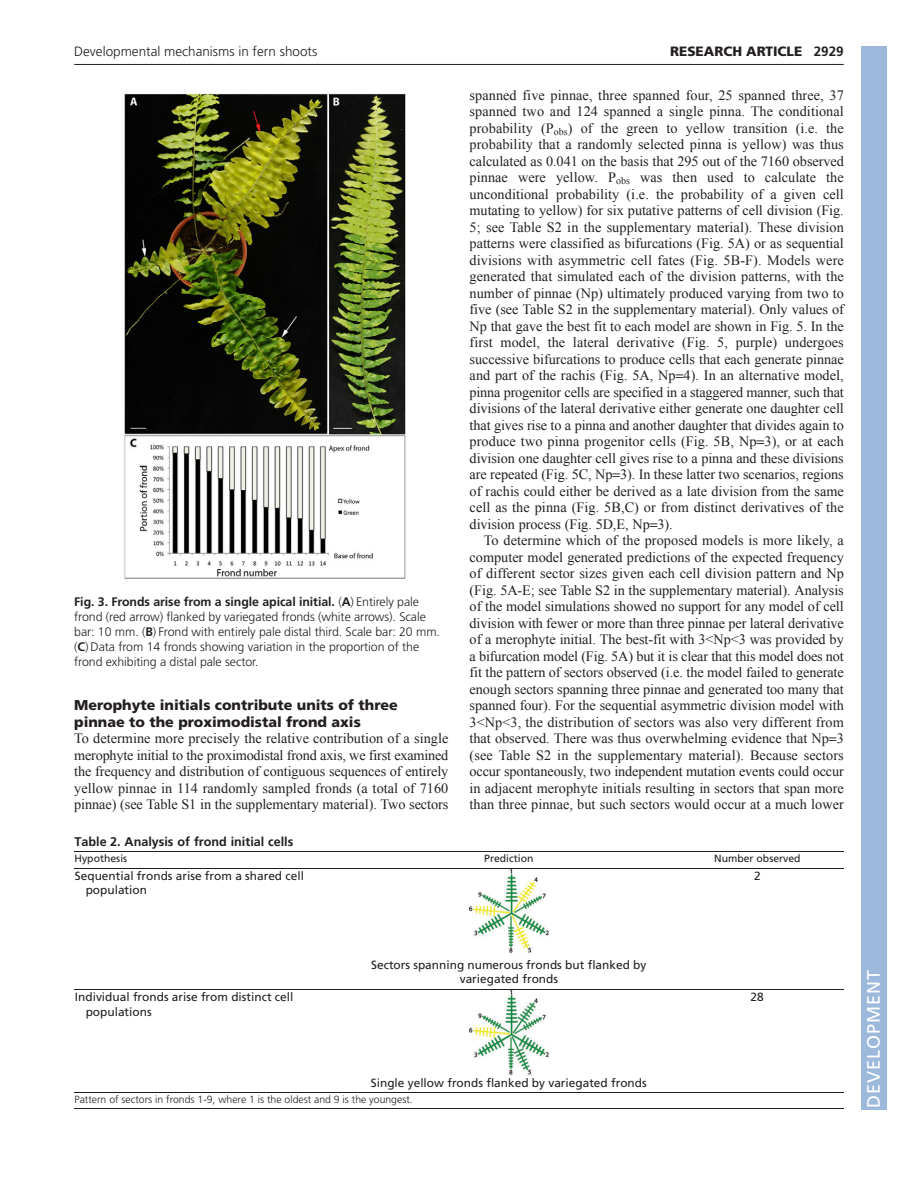
<style>
.page{position:relative;width:918px;height:1188px;background:#fff}
.page>*{position:absolute;margin:0;border:0;box-sizing:border-box;transform-origin:0 0}
.t1{font:18px "Frutiger LT Std";letter-spacing:.055em;color:#fff}
.t2{font:14.25px/16.5px "Times New Roman";color:#231f20;text-align:justify}
.t3{font:900 14.25px/16.5px "Frutiger LT Std";color:#231f20}
.t4{font:300 13.5px "Frutiger LT Std";color:#231f20}
.t5{font:900 13.5px "Frutiger LT Std";color:#231f20}
.t6{font:700 12.6px "Frutiger LT Std";color:#231f20}
.t7{font:300 12.3px/15px "Frutiger LT Std";letter-spacing:-.005em;color:#231f20}
.t8{font:11.85px/14.4px "Frutiger LT Std";color:#231f20}
.t9{font:300 10.5px "Frutiger LT Std";color:#231f20}
.t10{font:10.5px "Frutiger LT Std";color:#231f20}
.s1{font-weight:700}
</style>
<div class="page">
<hr style="left:74px;top:64px;width:770px;height:1px;background:#231f20">
<img style="left:124px;top:92px;width:282px;height:487px">
<hr style="left:74px;top:852px;width:770px;height:1px;background:#231f20">
<img style="left:469px;top:869px;width:79px;height:85px">
<hr style="left:74px;top:868px;width:770px;height:1px;background:#231f20">
<img style="left:469px;top:990px;width:79px;height:85px">
<hr style="left:74px;top:989px;width:770px;height:1px;background:#231f20">
<hr style="left:74px;top:1092px;width:770px;height:1px;background:#231f20">
<hr style="left:74px;top:1108px;width:770px;height:1px;background:#231f20">
<div style="left:861px;top:46px;width:25px;height:1064px;background:#9cb9db"></div>
<p class="t4" style="left:74px;top:46px;width:245px">Developmental mechanisms in fern shoots</p>
<p class="t5" style="left:670px;top:46px;width:175px">RESEARCH ARTICLE <span class="s1">2929</span></p>
<p class="t7" style="left:74px;top:595px;width:367px"><span class="s1">Fig. 3. Fronds arise from a single apical initial.</span> (<span class="s1">A</span>) Entirely pale frond (red arrow) flanked by variegated fronds (white arrows). Scale bar: 10 mm. (<span class="s1">B</span>) Frond with entirely pale distal third. Scale bar: 20 mm. (<span class="s1">C</span>) Data from 14 fronds showing variation in the proportion of the frond exhibiting a distal pale sector.</p>
<p class="t3" style="left:74px;top:698px;width:325px">Merophyte initials contribute units of three pinnae to the proximodistal frond axis</p>
<p class="t2" style="left:74px;top:730px;width:376px">To determine more precisely the relative contribution of a single merophyte initial to the proximodistal frond axis, we first examined the frequency and distribution of contiguous sequences of entirely yellow pinnae in 114 randomly sampled fronds (a total of 7160 pinnae) (see Table S1 in the supplementary material). Two sectors</p>
<p class="t2" style="left:470px;top:87px;width:376px">spanned five pinnae, three spanned four, 25 spanned three, 37 spanned two and 124 spanned a single pinna. The conditional probability (P<sub>obs</sub>) of the green to yellow transition (i.e. the probability that a randomly selected pinna is yellow) was thus calculated as 0.041 on the basis that 295 out of the 7160 observed pinnae were yellow. P<sub>obs</sub> was then used to calculate the unconditional probability (i.e. the probability of a given cell mutating to yellow) for six putative patterns of cell division (Fig.<br>5; see Table S2 in the supplementary material). These division patterns were classified as bifurcations (Fig. 5A) or as sequential divisions with asymmetric cell fates (Fig. 5B-F). Models were generated that simulated each of the division patterns, with the number of pinnae (Np) ultimately produced varying from two to five (see Table S2 in the supplementary material). Only values of Np that gave the best fit to each model are shown in Fig. 5. In the first model, the lateral derivative (Fig. 5, purple) undergoes successive bifurcations to produce cells that each generate pinnae and part of the rachis (Fig. 5A, Np 4). In an alternative model, pinna progenitor cells are specified in a staggered manner, such that divisions of the lateral derivative either generate one daughter cell that gives rise to a pinna and another daughter that divides again to produce two pinna progenitor cells (Fig. 5B, Np 3), or at each division one daughter cell gives rise to a pinna and these divisions are repeated (Fig. 5C, Np 3). In these latter two scenarios, regions of rachis could either be derived as a late division from the same cell as the pinna (Fig. 5B,C) or from distinct derivatives of the division process (Fig. 5D,E, Np 3).</p>
<p class="t2" style="left:470px;top:532px;width:376px;text-indent:14px">To determine which of the proposed models is more likely, a computer model generated predictions of the expected frequency of different sector sizes given each cell division pattern and Np (Fig. 5A-E; see Table S2 in the supplementary material). Analysis of the model simulations showed no support for any model of cell division with fewer or more than three pinnae per lateral derivative of a merophyte initial. The best-fit with 3&lt;Np&lt;3 was provided by a bifurcation model (Fig. 5A) but it is clear that this model does not fit the pattern of sectors observed (i.e. the model failed to generate enough sectors spanning three pinnae and generated too many that spanned four). For the sequential asymmetric division model with 3&lt;Np&lt;3, the distribution of sectors was also very different from that observed. There was thus overwhelming evidence that Np 3 (see Table S2 in the supplementary material). Because sectors occur spontaneously, two independent mutation events could occur in adjacent merophyte initials resulting in sectors that span more than three pinnae, but such sectors would occur at a much lower</p>
<p class="t6" style="left:75px;top:834px;width:220px">Table 2. Analysis of frond initial cells</p>
<p class="t10" style="left:75px;top:854px;width:54px">Hypothesis</p>
<p class="t10" style="left:484px;top:854px;width:51px">Prediction</p>
<p class="t10" style="left:714px;top:854px;width:88px">Number observed</p>
<p class="t8" style="left:86px;top:869px;width:220px;text-indent:-11px">Sequential fronds arise from a shared cell population</p>
<p class="t8" style="left:754px;top:869px;width:8px">2</p>
<p class="t8" style="left:86px;top:991px;width:209px;text-indent:-11px">Individual fronds arise from distinct cell populations</p>
<p class="t8" style="left:371px;top:958px;width:277px;text-align:center">Sectors spanning numerous fronds but flanked by variegated fronds</p>
<p class="t8" style="left:371px;top:1076px;width:277px">Single yellow fronds flanked by variegated fronds</p>
<p class="t9" style="left:75px;top:1094px;width:340px">Pattern of sectors in fronds 1-9, where 1 is the oldest and 9 is the youngest.</p>
<p class="t8" style="left:751px;top:991px;width:15px">28</p>
<p class="t1" style="left:863px;top:1108px;width:140px;rotate:-90deg">DEVELOPMENT</p>
</div>
